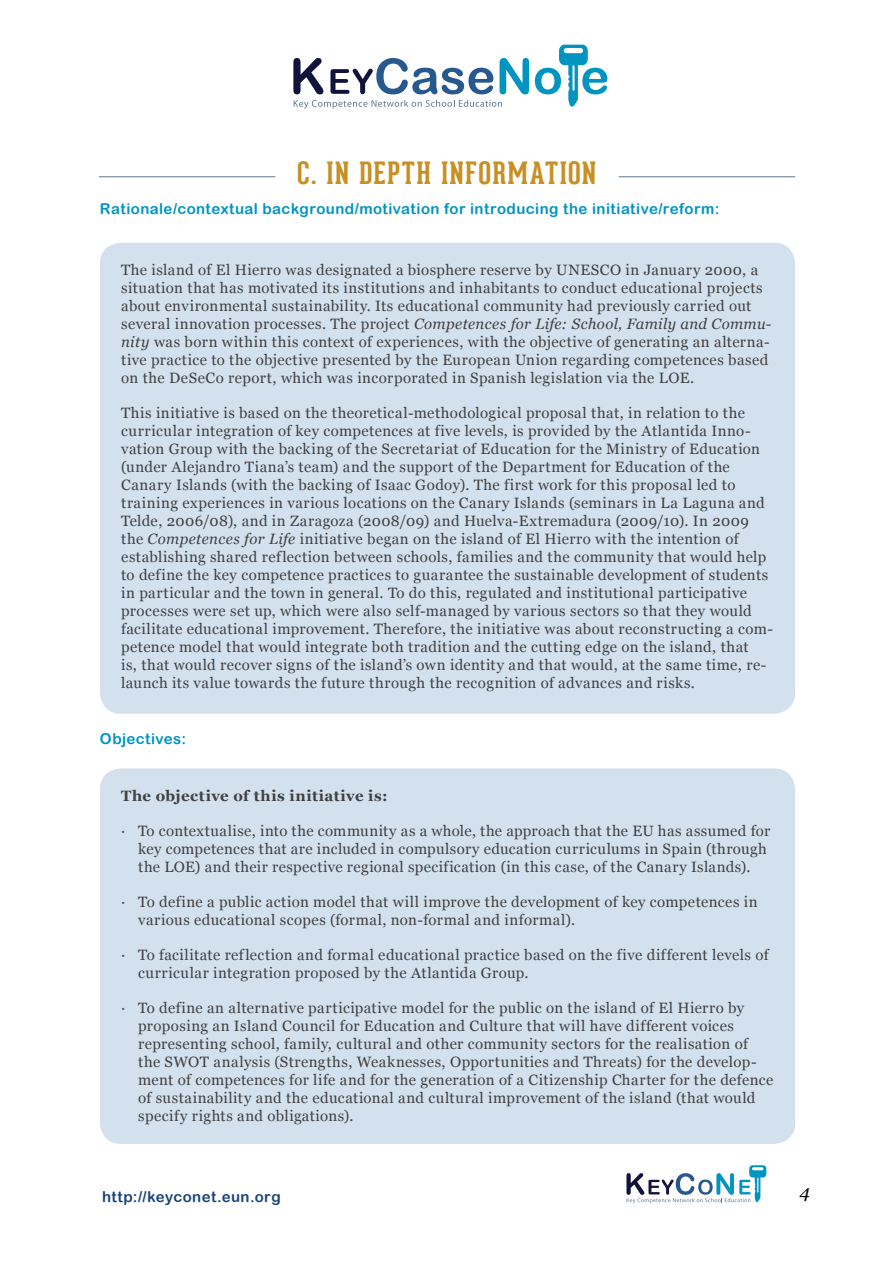
<style>
.page{position:relative;width:893px;height:1263px;background:#fff}
.page>*{position:absolute;margin:0;border:0;box-sizing:border-box;transform-origin:0 0}
.t1{font:700 30px "Geared Slab";letter-spacing:.055em;color:#c79025}
.t2{font:italic 18px "Georgia";color:#000}
.t3{font:15px/18px "Georgia";letter-spacing:.03em;color:#414042}
.t4{font:15px "Arial Rounded MT Bold";letter-spacing:.03em;color:#0094c1}
.t5{font:700 15px "Georgia";letter-spacing:.035em;color:#414042}
.t6{font:15px "Arial Rounded MT Bold";letter-spacing:.03em;color:#194578}
.s1{font-style:italic}
</style>
<div class="page">
<svg style="left:626px;top:1165px;width:140px;height:38px"></svg>
<svg style="left:293px;top:58px;width:30px;height:36px"></svg>
<svg style="left:294px;top:100px;width:208px;height:9px"></svg>
<svg style="left:330px;top:58px;width:163px;height:36px"></svg>
<svg style="left:500px;top:58px;width:29px;height:36px"></svg>
<svg style="left:535px;top:45px;width:72px;height:62px"></svg>
<div style="left:100px;top:243px;width:695px;height:471px;background:#d2e1ed;border-radius:21px"></div>
<div style="left:100px;top:768px;width:695px;height:376px;background:#d2e1ed;border-radius:21px"></div>
<hr style="left:619px;top:176px;width:176px;height:1px;background:#5e768a">
<hr style="left:99px;top:176px;width:176px;height:1px;background:#5e768a">
<h1 class="t1" style="left:297px;top:154px;width:300px">C. IN DEPTH INFORMATION</h1>
<p class="t4" style="left:100px;top:200px;width:621px">Rationale/contextual background/motivation for introducing the initiative/reform:</p>
<p class="t3" style="left:121px;top:261px;width:652px">The island of El Hierro was designated a biosphere reserve by UNESCO in January 2000, a situation that has motivated its institutions and inhabitants to conduct educational projects about environmental sustainability. Its educational community had previously carried out several innovation processes. The project <span class="s1">Competences for Life: School, Family and Commu&shy;nity</span> was born within this context of experiences, with the objective of generating an alterna&shy;tive practice to the objective presented by the European Union regarding competences based on the DeSeCo report, which was incorporated in Spanish legislation via the LOE.</p>
<p class="t3" style="left:121px;top:404px;width:653px">This initiative is based on the theoretical-methodological proposal that, in relation to the curricular integration of key competences at five levels, is provided by the Atlantida Inno&shy;vation Group with the backing of the Secretariat of Education for the Ministry of Education (under Alejandro Tiana’s team) and the support of the Department for Education of the Canary Islands (with the backing of Isaac Godoy). The first work for this proposal led to training experiences in various locations on the Canary Islands (seminars in La Laguna and Telde, 2006/08), and in Zaragoza (2008/09) and Huelva-Extremadura (2009/10). In 2009 the <span class="s1">Competences for Life</span> initiative began on the island of El Hierro with the intention of establishing shared reflection between schools, families and the community that would help to define the key competence practices to guarantee the sustainable development of students in particular and the town in general. To do this, regulated and institutional participative processes were set up, which were also self-managed by various sectors so that they would facilitate educational improvement. Therefore, the initiative was about reconstructing a com&shy;petence model that would integrate both tradition and the cutting edge on the island, that<br>is, that would recover signs of the island’s own identity and that would, at the same time, re&shy;launch its value towards the future through the recognition of advances and risks.</p>
<p class="t4" style="left:100px;top:730px;width:88px">Objectives:</p>
<p class="t5" style="left:121px;top:786px;width:268px">The objective of this initiative is:</p>
<p class="t3" style="left:138px;top:822px;width:633px;text-indent:-17px">∙ To contextualise, into the community as a whole, the approach that the EU has assumed for key competences that are included in compulsory education curriculums in Spain (through the LOE) and their respective regional specification (in this case, of the Canary Islands).</p>
<p class="t3" style="left:138px;top:893px;width:621px;text-indent:-17px">∙ To define a public action model that will improve the development of key competences in various educational scopes (formal, non-formal and informal).</p>
<p class="t3" style="left:138px;top:946px;width:632px;text-indent:-17px">∙ To facilitate reflection and formal educational practice based on the five different levels of curricular integration proposed by the Atlantida Group.</p>
<p class="t3" style="left:138px;top:999px;width:637px;text-indent:-17px">∙ To define an alternative participative model for the public on the island of El Hierro by proposing an Island Council for Education and Culture that will have different voices representing school, family, cultural and other community sectors for the realisation of the SWOT analysis (Strengths, Weaknesses, Opportunities and Threats) for the develop&shy;ment of competences for life and for the generation of a Citizenship Charter for the defence of sustainability and the educational and cultural improvement of the island (that would specify rights and obligations).</p>
<p class="t6" style="left:102px;top:1188px;width:180px">http://keyconet.eun.org</p>
<p class="t2" style="left:799px;top:1180px;width:12px">4</p>
</div>
